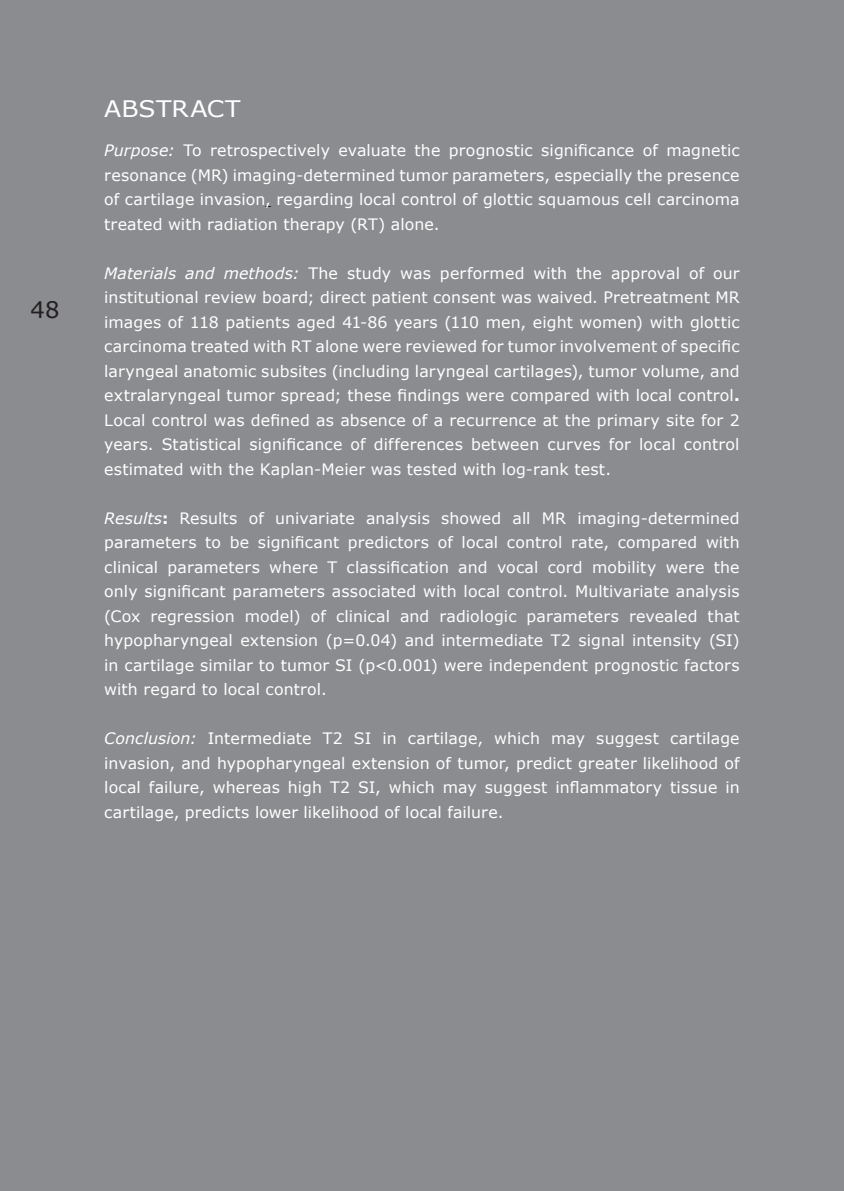
<style>
.page{position:relative;width:844px;height:1191px;background:#fff}
.page>*{position:absolute;margin:0;border:0;box-sizing:border-box;transform-origin:0 0}
.t1{font:22.75px "Verdana";letter-spacing:.005em;color:#fff;scale:1.1 1}
.t2{font:22.75px "Verdana";color:#231f20}
.t3{font:15.75px/24.5px "Verdana";letter-spacing:.005em;color:#fff;text-align:justify}
.s1{font-style:italic}
.s2{font-weight:700}
</style>
<div class="page">
<div style="left:0;top:0;width:843px;height:1191px;background:#8a8c8f"></div>
<h1 class="t2" style="left:31px;top:296px;width:30px">48</h1>
<h1 class="t1" style="left:104px;top:94px;width:125px">ABSTRACT</h1>
<p class="t3" style="left:104px;top:137px;width:636px"><span class="s1">Purpose:</span> To retrospectively evaluate the prognostic significance of magnetic resonance (MR) imaging-determined tumor parameters, especially the presence of cartilage invasion, regarding local control of glottic squamous cell carcinoma treated with radiation therapy (RT) alone.</p>
<p class="t3" style="left:104px;top:260px;width:636px"><span class="s1">Materials and methods:</span> The study was performed with the approval of our institutional review board; direct patient consent was waived. Pretreatment MR images of 118 patients aged 41-86 years (110 men, eight women) with glottic carcinoma treated with RT alone were reviewed for tumor involvement of specific laryngeal anatomic subsites (including laryngeal cartilages), tumor volume, and extralaryngeal tumor spread; these findings were compared with local control<span class="s2">.<br></span>Local control was defined as absence of a recurrence at the primary site for 2 years. Statistical significance of differences between curves for local control estimated with the Kaplan-Meier was tested with log-rank test.</p>
<p class="t3" style="left:104px;top:505px;width:636px"><span class="s1">Results</span><span class="s2">:</span> Results of univariate analysis showed all MR imaging-determined parameters to be significant predictors of local control rate, compared with clinical parameters where T classification and vocal cord mobility were the only significant parameters associated with local control. Multivariate analysis (Cox regression model) of clinical and radiologic parameters revealed that hypopharyngeal extension (p=0.04) and intermediate T2 signal intensity (SI) in cartilage similar to tumor SI (p&lt;0.001) were independent prognostic factors with regard to local control.</p>
<p class="t3" style="left:104px;top:726px;width:636px"><span class="s1">Conclusion:</span> Intermediate T2 SI in cartilage, which may suggest cartilage invasion, and hypopharyngeal extension of tumor, predict greater likelihood of local failure, whereas high T2 SI, which may suggest inflammatory tissue in cartilage, predicts lower likelihood of local failure.</p>
</div>
